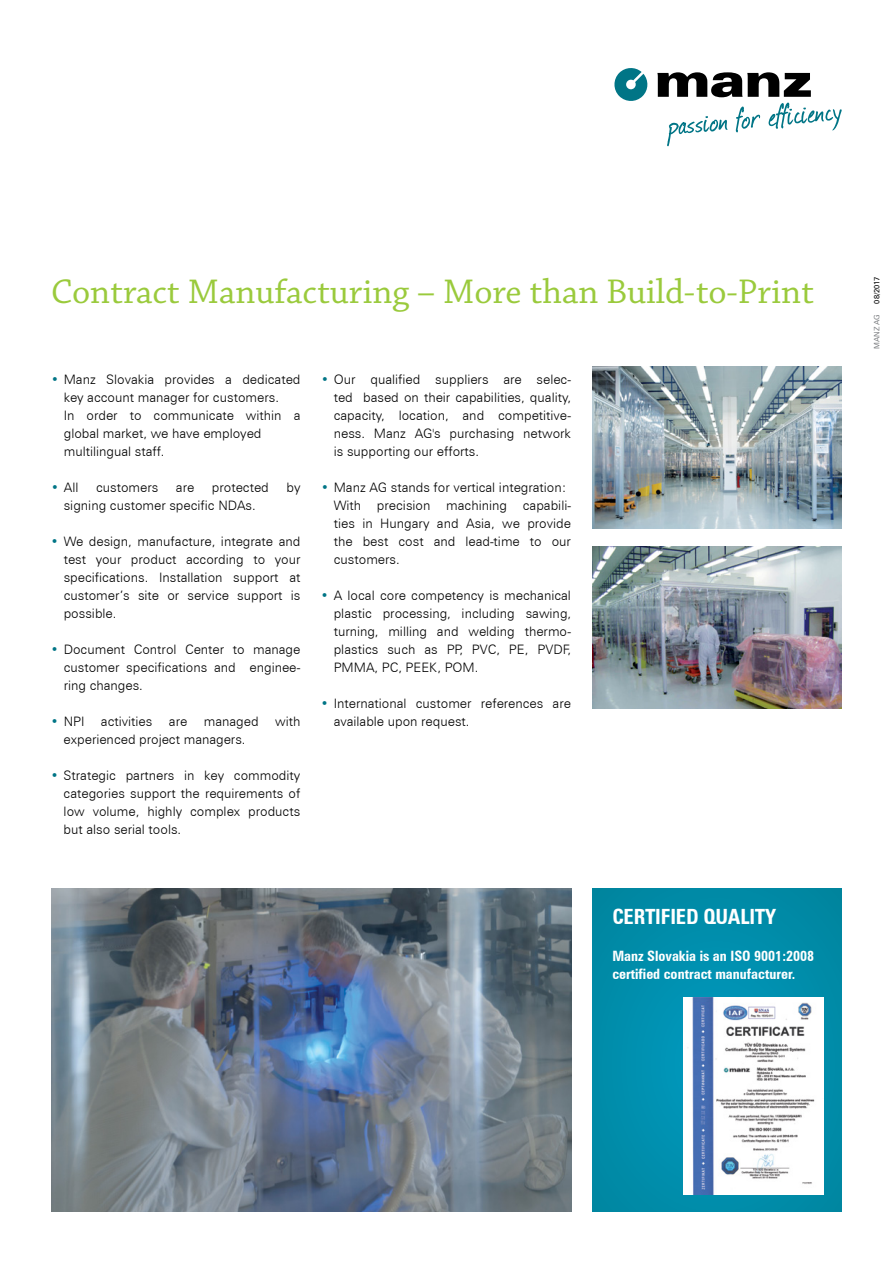
<style>
.page{position:relative;width:893px;height:1263px;background:#fff}
.page>*{position:absolute;margin:0;border:0;box-sizing:border-box;transform-origin:0 0}
.t1{font:36px "Chaparral Pro";color:#9aca3c}
.t2{font:700 condensed 21px "Zurich BT";letter-spacing:-.01em;color:#fff}
.t3{font:700 condensed 14.25px/18px "Zurich BT";color:#fff}
.t4{font:300 13.05px/18px "Zurich BT";color:#000;text-align:justify}
.t5{font:7.5px "Zurich BT";color:#000}
.t6{font:7.5px "Zurich BT";color:#808285}
.s1{color:#007586}
</style>
<div class="page">
<svg style="left:657px;top:72px;width:154px;height:25px"></svg>
<svg style="left:614px;top:68px;width:34px;height:33px"></svg>
<svg style="left:667px;top:116px;width:61px;height:30px"></svg>
<svg style="left:736px;top:107px;width:24px;height:25px"></svg>
<svg style="left:768px;top:103px;width:74px;height:27px"></svg>
<img style="left:592px;top:546px;width:250px;height:162px">
<img style="left:592px;top:366px;width:250px;height:162px">
<img style="left:51px;top:888px;width:520px;height:324px">
<div style="left:592px;top:888px;width:250px;height:324px;background:#008daa"></div>
<img style="left:683px;top:998px;width:141px;height:196px">
<h1 class="t1" style="left:51px;top:272px;width:764px">Contract Manufacturing – More than Build-to-Print</h1>
<p class="t4" style="left:64px;top:371px;width:238px;text-align:left;text-indent:-13px"><span class="s1">•</span> Manz Slovakia provides a dedicated key account manager for customers.<br>In order to communicate within a global market, we have employed multilingual staff.</p>
<p class="t4" style="left:51px;top:479px;width:29px"><span class="s1">•</span> All</p>
<p class="t4" style="left:96px;top:479px;width:64px">customers</p>
<p class="t4" style="left:176px;top:479px;width:20px">are</p>
<p class="t4" style="left:212px;top:479px;width:58px">protected</p>
<p class="t4" style="left:286px;top:479px;width:16px">by</p>
<p class="t4" style="left:64px;top:497px;width:194px">signing customer specific NDAs.</p>
<p class="t4" style="left:64px;top:533px;width:238px;text-indent:-13px"><span class="s1">•</span> We design, manufacture, integrate and test your product according to your specifications. Installation support at customer’s site or service support is possible.</p>
<p class="t4" style="left:64px;top:641px;width:238px;text-indent:-13px"><span class="s1">•</span> Document Control Center to manage customer specifications and enginee&shy;ring changes.</p>
<p class="t4" style="left:51px;top:713px;width:35px"><span class="s1">•</span> NPI</p>
<p class="t4" style="left:101px;top:713px;width:53px">activities</p>
<p class="t4" style="left:169px;top:713px;width:20px">are</p>
<p class="t4" style="left:204px;top:713px;width:56px">managed</p>
<p class="t4" style="left:275px;top:713px;width:27px">with</p>
<p class="t4" style="left:64px;top:731px;width:183px">experienced project managers.</p>
<p class="t4" style="left:64px;top:767px;width:238px;text-indent:-13px"><span class="s1">•</span> Strategic partners in key commodity categories support the requirements of low volume, highly complex products but also serial tools.</p>
<p class="t4" style="left:334px;top:371px;width:239px;text-indent:-13px"><span class="s1">•</span> Our qualified suppliers are selec&shy;ted based on their capabilities, quality, capacity, location, and competitive&shy;ness. Manz AG's purchasing network is supporting our efforts.</p>
<p class="t4" style="left:334px;top:479px;width:239px;text-align:left;text-indent:-13px"><span class="s1">•</span> Manz AG stands for vertical integration:<br>With precision machining capabili&shy;ties in Hungary and Asia, we provide the best cost and lead-time to our customers.</p>
<p class="t4" style="left:334px;top:587px;width:239px;text-indent:-13px"><span class="s1">•</span> A local core competency is mechanical plastic processing, including sawing, turning, milling and welding thermo&shy;plastics such as PP, PVC, PE, PVDF, PMMA, PC, PEEK, POM.</p>
<p class="t4" style="left:334px;top:695px;width:239px;text-indent:-13px"><span class="s1">•</span> International customer references are available upon request.</p>
<h2 class="t2" style="left:612px;top:904px;width:165px">certified quality</h2>
<p class="t3" style="left:612px;top:946px;width:203px">Manz Slovakia is an ISO 9001:2008 certified contract manufacturer.</p>
<p class="t5" style="left:872px;top:304px;width:29px;rotate:-90deg">08/2017</p>
<p class="t6" style="left:872px;top:349px;width:36px;rotate:-90deg">MANZ AG</p>
</div>
